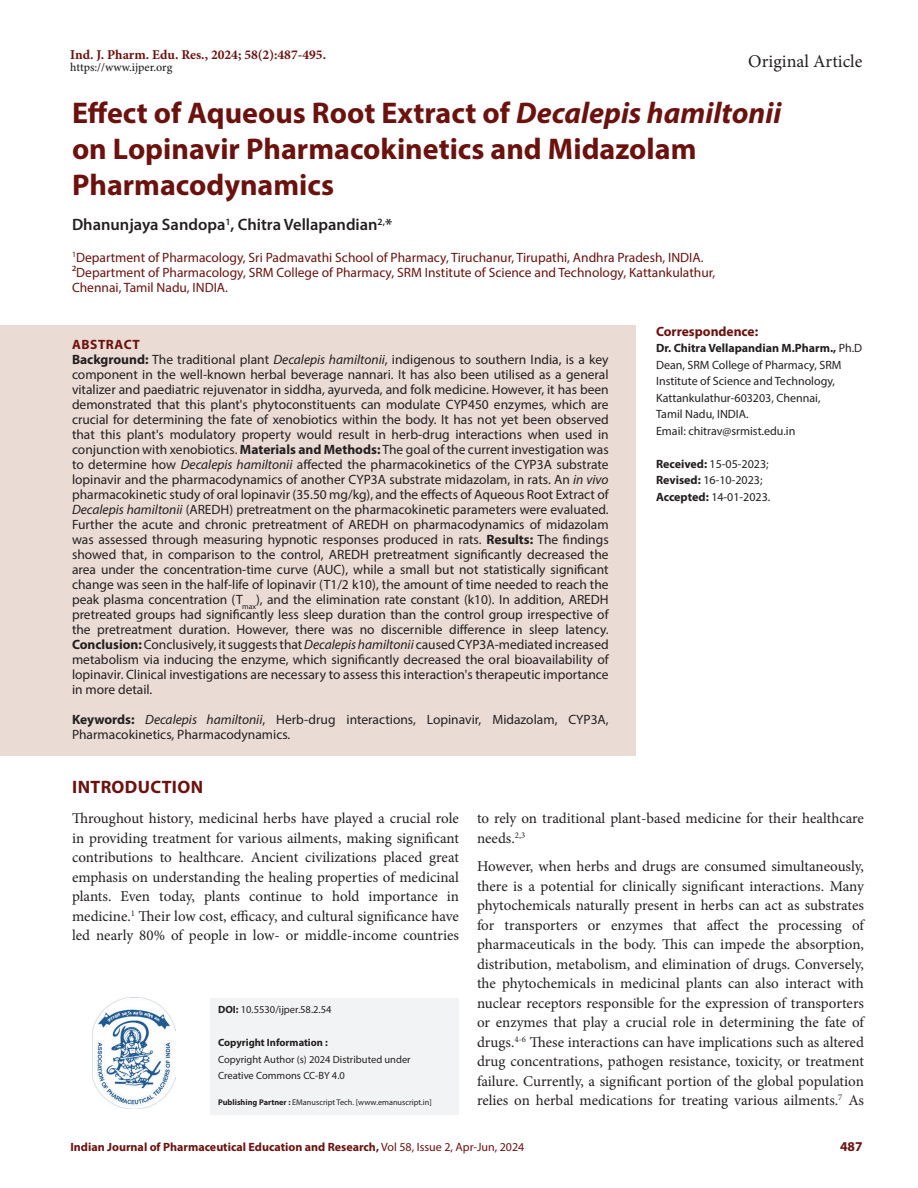
<style>
.page{position:relative;width:918px;height:1188px;background:#fff}
.page>*{position:absolute;margin:0;border:0;box-sizing:border-box;transform-origin:0 0}
.Art_Title{font:700 30px/36px "Myriad Pro";color:#6c120e}
.t1{font:18px "Minion Pro";color:#231f20}
.Intro_head{font:700 18px "Myriad Pro";letter-spacing:.02em;color:#6c120e}
.Author_Names{font:600 16.5px "Myriad Pro";color:#231f20}
.Body_text{font:15px/19.5px "Minion Pro";color:#231f20;text-align:justify}
.Body_text__FO{font:15px/19.5px "Minion Pro";color:#231f20;text-align:justify}
.Abstract_TXT{font:13.5px/15px "Myriad Pro";color:#231f20;text-align:justify}
.Author_Affiliations{font:13.5px/15px "Myriad Pro";color:#6c120e}
.KY{font:13.5px/15px "Myriad Pro";color:#231f20}
.t2{font:700 13.5px "Minion Pro";color:#6c120e}
.Correspondence_head{font:700 13.5px "Myriad Pro";color:#6c120e}
.ABS_Heading{font:700 13.5px "Myriad Pro";letter-spacing:.04em;color:#6c120e}
.Correspondence_AU_Af{font:12px/16.5px "Myriad Pro";color:#231f20}
.t3{font:700 12px "Myriad Pro";color:#6c120e}
.Journal_Dates{font:12px/16.5px "Myriad Pro";color:#231f20}
.Correspondence_AU_Af-2{font:700 12px "Myriad Pro";color:#231f20}
.t4{font:500 12px "Minion Pro";letter-spacing:-.01em;color:#231f20}
.t5{font:10.5px/16.5px "Myriad Pro";color:#231f20}
.t6{font:700 10.5px "Myriad Pro";color:#231f20}
.t7{font:8.25px "Myriad Pro";color:#231f20}
.s1{font-style:italic}
.s2{font-weight:400}
.s3{font-weight:700}
</style>
<div class="page">
<div style="left:211px;top:998px;width:248px;height:36px;background:#f2f3f4"></div>
<div style="left:211px;top:1031px;width:248px;height:26px;background:#f2f3f4"></div>
<div style="left:211px;top:1048px;width:248px;height:25px;background:#f2f3f4"></div>
<div style="left:211px;top:1064px;width:248px;height:26px;background:#f2f3f4"></div>
<div style="left:211px;top:1084px;width:248px;height:30px;background:#f2f3f4"></div>
<img style="left:92px;top:998px;width:83px;height:110px">
<div style="left:0;top:326px;width:636px;height:40px;background:#eadbd4"></div>
<div style="left:0;top:340px;width:636px;height:371px;background:#eadbd4"></div>
<div style="left:0;top:700px;width:636px;height:56px;background:#eadbd4"></div>
<p class="t2" style="left:70px;top:45px;width:257px">Ind. J. Pharm. Edu. Res., 2024; 58(2):487-495.</p>
<p class="t4" style="left:70px;top:59px;width:104px">https://www.ijper.org</p>
<h2 class="t1" style="left:748px;top:49px;width:116px">Original Article</h2>
<p class="Art_Title" style="left:72px;top:94px;width:711px">Effect of Aqueous Root Extract of <span class="s1">Decalepis hamiltonii </span>on Lopinavir Pharmacokinetics and Midazolam<br>Pharmacodynamics</p>
<p class="Author_Names" style="left:72px;top:214px;width:322px">Dhanunjaya Sandopa<sup>1</sup>, Chitra Vellapandian<sup>2,</sup>*</p>
<p class="Author_Affiliations" style="left:72px;top:250px;width:633px"><sup>1</sup>Department of Pharmacology, Sri Padmavathi School of Pharmacy, Tiruchanur, Tirupathi, Andhra Pradesh, INDIA.</p>
<p class="Author_Affiliations" style="left:72px;top:265px;width:645px">²Department of Pharmacology, SRM College of Pharmacy, SRM Institute of Science and Technology, Kattankulathur,<br>Chennai, Tamil Nadu, INDIA.</p>
<p class="Correspondence_head" style="left:656px;top:322px;width:104px">Correspondence:</p>
<p class="Correspondence_AU_Af-2" style="left:656px;top:340px;width:208px">Dr. Chitra Vellapandian M.Pharm., <span class="s2">Ph.D</span></p>
<p class="Correspondence_AU_Af" style="left:656px;top:356px;width:187px">Dean, SRM College of Pharmacy, SRM<br>Institute of Science and Technology,<br>Kattankulathur-603203, Chennai,<br>Tamil Nadu, INDIA.</p>
<p class="Correspondence_AU_Af" style="left:656px;top:422px;width:141px">Email: chitrav@srmist.edu.in</p>
<p class="ABS_Heading" style="left:72px;top:336px;width:69px">ABSTRACT</p>
<p class="Abstract_TXT" style="left:72px;top:352px;width:538px"><span class="s3">Background:</span> The traditional plant <span class="s1">Decalepis hamiltonii</span>, indigenous to southern India, is a key component in the well-known herbal beverage nannari. It has also been utilised as a general vitalizer and paediatric rejuvenator in siddha, ayurveda, and folk medicine. However, it has been demonstrated that this plant's phytoconstituents can modulate CYP450 enzymes, which are crucial for determining the fate of xenobiotics within the body. It has not yet been observed that this plant's modulatory property would result in herb-drug interactions when used in conjunction with xenobiotics. <span class="s3">Materials and Methods:</span> The goal of the current investigation was to determine how <span class="s1">Decalepis hamiltonii</span> affected the pharmacokinetics of the CYP3A substrate lopinavir and the pharmacodynamics of another CYP3A substrate midazolam, in rats. An <span class="s1">in vivo </span>pharmacokinetic study of oral lopinavir (35.50 mg/kg), and the effects of Aqueous Root Extract of <span class="s1">Decalepis hamiltonii</span> (AREDH) pretreatment on the pharmacokinetic parameters were evaluated.<br>Further the acute and chronic pretreatment of AREDH on pharmacodynamics of midazolam was assessed through measuring hypnotic responses produced in rats. <span class="s3">Results:</span> The findings showed that, in comparison to the control, AREDH pretreatment significantly decreased the area under the concentration-time curve (AUC), while a small but not statistically significant change was seen in the half-life of lopinavir (T1/2 k10), the amount of time needed to reach the peak plasma concentration (T<sub>max</sub>), and the elimination rate constant (k10). In addition, AREDH pretreated groups had significantly less sleep duration than the control group irrespective of the pretreatment duration. However, there was no discernible difference in sleep latency.<br><span class="s3">Conclusion:</span> Conclusively, it suggests that <span class="s1">Decalepis hamiltonii</span> caused CYP3A-mediated increased metabolism via inducing the enzyme, which significantly decreased the oral bioavailability of lopinavir. Clinical investigations are necessary to assess this interaction's therapeutic importance in more detail.</p>
<p class="KY" style="left:72px;top:712px;width:538px"><span class="s3">Keywords:</span> <span class="s1">Decalepis hamiltonii</span>, Herb-drug interactions, Lopinavir, Midazolam, CYP3A,<br>Pharmacokinetics, Pharmacodynamics.</p>
<p class="Intro_head" style="left:72px;top:775px;width:132px">INTRODUCTION</p>
<p class="Body_text__FO" style="left:72px;top:809px;width:389px">Throughout history, medicinal herbs have played a crucial role in providing treatment for various ailments, making significant contributions to healthcare. Ancient civilizations placed great emphasis on understanding the healing properties of medicinal plants. Even today, plants continue to hold importance in medicine.<sup>1</sup> Their low cost, efficacy, and cultural significance have led nearly 80% of people in low- or middle-income countries</p>
<p class="Body_text__FO" style="left:477px;top:809px;width:388px">to rely on traditional plant-based medicine for their healthcare needs.<sup>2,3</sup></p>
<p class="Journal_Dates" style="left:656px;top:455px;width:116px"><span class="s3">Received:</span> 15-05-2023;<br><span class="s3">Revised:</span> 16-10-2023;<br><span class="s3">Accepted:</span> 14-01-2023.</p>
<p class="Body_text" style="left:477px;top:857px;width:389px">However, when herbs and drugs are consumed simultaneously, there is a potential for clinically significant interactions. Many phytochemicals naturally present in herbs can act as substrates for transporters or enzymes that affect the processing of pharmaceuticals in the body. This can impede the absorption, distribution, metabolism, and elimination of drugs. Conversely, the phytochemicals in medicinal plants can also interact with nuclear receptors responsible for the expression of transporters or enzymes that play a crucial role in determining the fate of drugs.<sup>4-6</sup> These interactions can have implications such as altered drug concentrations, pathogen resistance, toxicity, or treatment failure. Currently, a significant portion of the global population relies on herbal medications for treating various ailments.<sup>7</sup> As</p>
<p class="t5" style="left:218px;top:1001px;width:115px"><span class="s3">DOI:</span> 10.5530/ijper.58.2.54</p>
<p class="t6" style="left:218px;top:1036px;width:111px">Copyright Information :</p>
<p class="t5" style="left:218px;top:1051px;width:194px">Copyright Author (s) 2024 Distributed under<br>Creative Commons CC-BY 4.0</p>
<p class="t7" style="left:218px;top:1097px;width:215px"><span class="s3">Publishing Partner :</span> EManuscript Tech. [www.emanuscript.in]</p>
<p class="t3" style="left:70px;top:1139px;width:455px">Indian Journal of Pharmaceutical Education and Research, <span class="s2">Vol 58, Issue 2, Apr-Jun, 2024</span></p>
<p class="Correspondence_head" style="left:840px;top:1137px;width:24px">487</p>
</div>
